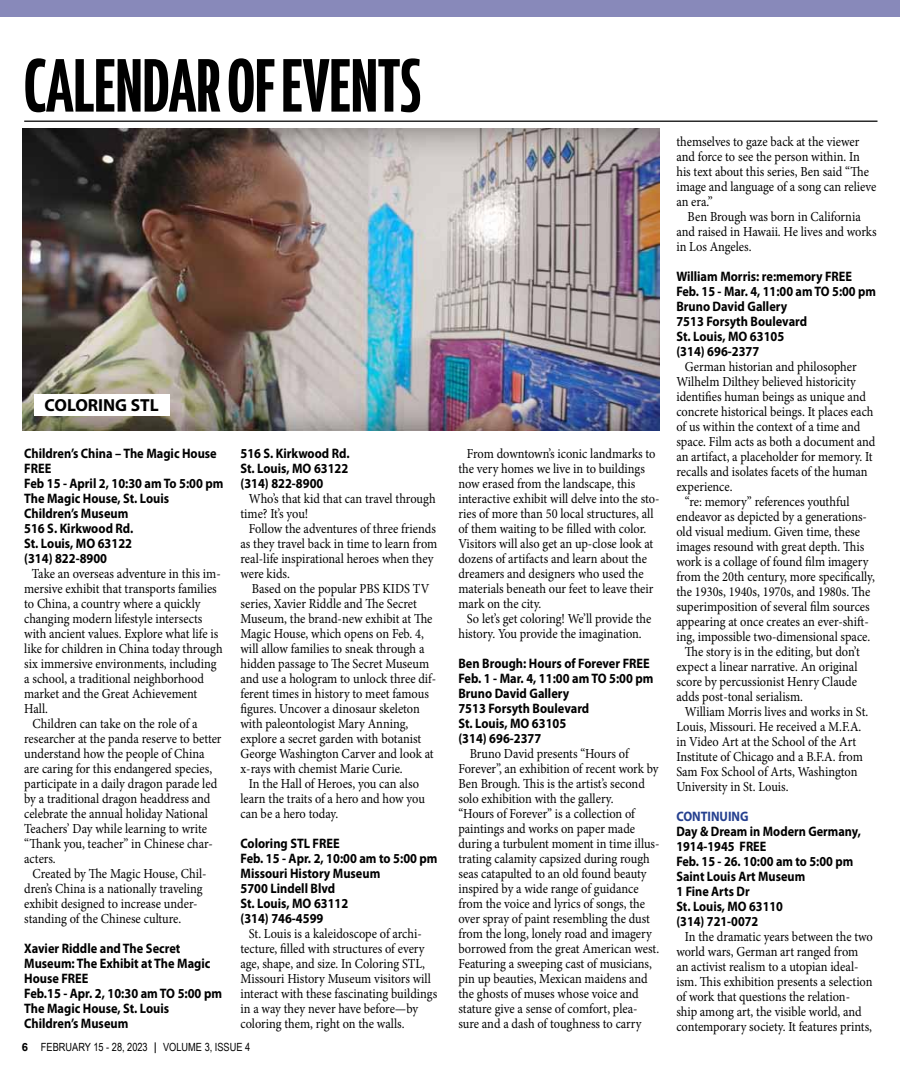
<style>
.page{position:relative;width:900px;height:1080px;background:#fff}
.page>*{position:absolute;margin:0;border:0;box-sizing:border-box;transform-origin:0 0}
.t1{font:500 extra-condensed 75px "Coegit W01";color:#000}
.t2{font:700 17.5px "Myriad Pro";color:#000}
.t3{font:13.75px/15px "Minion Pro";color:#000;scale:.9 1}
.t4{font:700 13.75px/15px "Myriad Pro";color:#000;scale:.9 1}
.t5{font:700 13.75px/15px "Myriad Pro";color:#000;scale:.89 1}
.t6{font:700 13.75px "Myriad Pro";color:#25408f;scale:.9 1}
.t7{font:11.25px "Arial Narrow";color:#000}
.s1{font-family:"Arial";font-weight:700}
.s2{font-family:"Verdana"}
</style>
<div class="page">
<hr style="left:24px;top:121px;width:854px;height:1px;background:#000">
<div style="left:0;top:0;width:900px;height:17px;background:#8889ba"></div>
<img style="left:22px;top:129px;width:638px;height:301px">
<div style="left:34px;top:394px;width:136px;height:21px;background:#fff"></div>
<h1 class="t1" style="left:24px;top:45px;width:398px">CALENDAR OF EVENTS</h1>
<p class="t2" style="left:45px;top:394px;width:116px">COLORING STL</p>
<p class="t4" style="left:24px;top:445px;width:223px">Children’s China – The Magic House<br>FREE<br>Feb 15 - April 2, 10:30 am To 5:00 pm<br>The Magic House, St. Louis<br>Children’s Museum<br>516 S. Kirkwood Rd.<br>St. Louis, MO 63122<br>(314) 822-8900</p>
<p class="t3" style="left:32px;top:566px;width:212px">Take an overseas adventure in this im-</p>
<p class="t3" style="left:24px;top:581px;width:216px">mersive exhibit that transports families</p>
<p class="t3" style="left:24px;top:596px;width:197px">to China, a country where a quickly</p>
<p class="t3" style="left:24px;top:611px;width:199px">changing modern lifestyle intersects</p>
<p class="t3" style="left:24px;top:626px;width:217px">with ancient values. Explore what life is</p>
<p class="t3" style="left:24px;top:641px;width:222px">like for children in China today through</p>
<p class="t3" style="left:24px;top:656px;width:215px">six immersive environments, including</p>
<p class="t3" style="left:24px;top:671px;width:201px">a school, a traditional neighborhood</p>
<p class="t3" style="left:24px;top:686px;width:194px">market and the Great Achievement</p>
<p class="t3" style="left:24px;top:701px;width:28px">Hall.</p>
<p class="t3" style="left:33px;top:716px;width:185px">Children can take on the role of a</p>
<p class="t3" style="left:24px;top:731px;width:221px">researcher at the panda reserve to better</p>
<p class="t3" style="left:24px;top:746px;width:202px">understand how the people of China</p>
<p class="t3" style="left:24px;top:761px;width:210px">are caring for this endangered species,</p>
<p class="t3" style="left:24px;top:776px;width:216px">participate in a daily dragon parade led</p>
<p class="t3" style="left:24px;top:791px;width:208px">by a traditional dragon headdress and</p>
<p class="t3" style="left:24px;top:806px;width:206px">celebrate the annual holiday National</p>
<p class="t3" style="left:24px;top:821px;width:205px">Teachers’ Day while learning to write</p>
<p class="t3" style="left:24px;top:836px;width:211px">“Thank you, teacher” in Chinese char-</p>
<p class="t3" style="left:24px;top:851px;width:37px">acters.</p>
<p class="t3" style="left:33px;top:866px;width:195px">Created by The Magic House, Chil-</p>
<p class="t3" style="left:24px;top:881px;width:200px">dren’s China is a nationally traveling</p>
<p class="t3" style="left:24px;top:896px;width:194px">exhibit designed to increase under-</p>
<p class="t3" style="left:24px;top:911px;width:176px">standing of the Chinese culture.</p>
<p class="t4" style="left:24px;top:940px;width:221px">Xavier Riddle and The Secret<br>Museum: The Exhibit at The Magic<br>House FREE<br>Feb.15 - Apr. 2, 10:30 am TO 5:00 pm<br>The Magic House, St. Louis<br>Children’s Museum</p>
<p class="t4" style="left:240px;top:445px;width:123px;text-align:justify">516 S. Kirkwood Rd.<br>St. Louis, MO 63122 (314) 822-8900</p>
<p class="t3" style="left:240px;top:491px;width:218px;text-indent:8px">Who’s that kid that can travel through time? It’s you!</p>
<p class="t3" style="left:240px;top:521px;width:220px;text-indent:8px">Follow the adventures of three friends as they travel back in time to learn from real-life inspirational heroes when they were kids.</p>
<p class="t3" style="left:240px;top:581px;width:219px;text-indent:11px">Based on the popular PBS KIDS TV series, Xavier Riddle and The Secret Museum, the brand-new exhibit at The Magic House, which opens on Feb. 4, will allow families to sneak through a hidden passage to The Secret Museum and use a hologram to unlock three dif&shy;ferent times in history to meet famous figures. Uncover a dinosaur skeleton with paleontologist Mary Anning, explore a secret garden with botanist George Washington Carver and look at x-rays with chemist Marie Curie.</p>
<p class="t3" style="left:240px;top:776px;width:206px;text-indent:8px">In the Hall of Heroes, you can also learn the traits of a hero and how you can be a hero today.</p>
<p class="t4" style="left:240px;top:835px;width:221px">Coloring STL FREE<br>Feb. 15 - Apr. 2, 10:00 am to 5:00 pm<br>Missouri History Museum<br>5700 Lindell Blvd<br>St. Louis, MO 63112<br>(314) 746-4599</p>
<p class="t3" style="left:240px;top:926px;width:220px;text-indent:8px">St. Louis is a kaleidoscope of archi&shy;tecture, filled with structures of every age, shape, and size. In Coloring STL, Missouri History Museum visitors will interact with these fascinating buildings in a way they never have before—by coloring them, right on the walls.</p>
<p class="t7" style="left:22px;top:1039px;width:230px"><span class="s1">6</span> FEBRUARY 15 - 28, 2023 <span class="s2">|</span> VOLUME 3, ISSUE 4</p>
<p class="t3" style="left:458px;top:446px;width:225px;text-indent:8px">From downtown’s iconic landmarks to the very homes we live in to buildings now erased from the landscape, this interactive exhibit will delve into the sto&shy;ries of more than 50 local structures, all of them waiting to be filled with color.<br>Visitors will also get an up-close look at dozens of artifacts and learn about the dreamers and designers who used the materials beneath our feet to leave their mark on the city.</p>
<p class="t3" style="left:458px;top:611px;width:216px;text-indent:8px">So let’s get coloring! We’ll provide the history. You provide the imagination.</p>
<p class="t4" style="left:458px;top:655px;width:218px">Ben Brough: Hours of Forever FREE<br>Feb. 1 - Mar. 4, 11:00 am TO 5:00 pm<br>Bruno David Gallery<br>7513 Forsyth Boulevard<br>St. Louis, MO 63105<br>(314) 696-2377</p>
<p class="t3" style="left:458px;top:746px;width:225px;text-indent:11px">Bruno David presents “Hours of Forever”, an exhibition of recent work by Ben Brough. This is the artist’s second solo exhibition with the gallery.<br>“Hours of Forever” is a collection of paintings and works on paper made during a turbulent moment in time illus&shy;trating calamity capsized during rough seas catapulted to an old found beauty inspired by a wide range of guidance from the voice and lyrics of songs, the over spray of paint resembling the dust from the long, lonely road and imagery borrowed from the great American west.<br>Featuring a sweeping cast of musicians, pin up beauties, Mexican maidens and the ghosts of muses whose voice and stature give a sense of comfort, plea&shy;sure and a dash of toughness to carry</p>
<p class="t3" style="left:676px;top:134px;width:224px">themselves to gaze back at the viewer and force to see the person within. In his text about this series, Ben said “The image and language of a song can relieve an era.”</p>
<p class="t3" style="left:676px;top:209px;width:224px;text-indent:11px">Ben Brough was born in California and raised in Hawaii. He lives and works in Los Angeles.</p>
<p class="t4" style="left:676px;top:269px;width:223px">William Morris: re:memory FREE<br>Feb. 15 - Mar. 4, 11:00 am TO 5:00 pm<br>Bruno David Gallery<br>7513 Forsyth Boulevard<br>St. Louis, MO 63105<br>(314) 696-2377</p>
<p class="t3" style="left:685px;top:359px;width:192px">German historian and philosopher</p>
<p class="t3" style="left:676px;top:374px;width:201px">Wilhelm Dilthey believed historicity</p>
<p class="t3" style="left:676px;top:389px;width:212px">identifies human beings as unique and</p>
<p class="t3" style="left:676px;top:404px;width:220px">concrete historical beings. It places each</p>
<p class="t3" style="left:676px;top:419px;width:206px">of us within the context of a time and</p>
<p class="t3" style="left:676px;top:434px;width:223px">space. Film acts as both a document and</p>
<p class="t3" style="left:676px;top:449px;width:220px">an artifact, a placeholder for memory. It</p>
<p class="t3" style="left:676px;top:464px;width:214px">recalls and isolates facets of the human</p>
<p class="t3" style="left:676px;top:479px;width:64px">experience.</p>
<p class="t3" style="left:685px;top:494px;width:185px">“re: memory” references youthful</p>
<p class="t3" style="left:676px;top:509px;width:213px">endeavor as depicted by a generations-</p>
<p class="t3" style="left:676px;top:524px;width:206px">old visual medium. Given time, these</p>
<p class="t3" style="left:676px;top:539px;width:210px">images resound with great depth. This</p>
<p class="t3" style="left:676px;top:554px;width:215px">work is a collage of found film imagery</p>
<p class="t3" style="left:676px;top:569px;width:222px">from the 20th century, more specifically,</p>
<p class="t3" style="left:676px;top:584px;width:217px">the 1930s, 1940s, 1970s, and 1980s. The</p>
<p class="t3" style="left:676px;top:599px;width:216px">superimposition of several film sources</p>
<p class="t3" style="left:676px;top:614px;width:215px">appearing at once creates an ever-shift-</p>
<p class="t3" style="left:676px;top:629px;width:217px">ing, impossible two-dimensional space.</p>
<p class="t3" style="left:685px;top:644px;width:196px">The story is in the editing, but don’t</p>
<p class="t3" style="left:676px;top:659px;width:203px">expect a linear narrative. An original</p>
<p class="t3" style="left:676px;top:674px;width:202px">score by percussionist Henry Claude</p>
<p class="t3" style="left:676px;top:689px;width:142px">adds post-tonal serialism.</p>
<p class="t3" style="left:685px;top:704px;width:205px">William Morris lives and works in St.</p>
<p class="t3" style="left:676px;top:719px;width:207px">Louis, Missouri. He received a M.F.A.</p>
<p class="t3" style="left:676px;top:734px;width:201px">in Video Art at the School of the Art</p>
<p class="t3" style="left:676px;top:749px;width:209px">Institute of Chicago and a B.F.A. from</p>
<p class="t3" style="left:676px;top:764px;width:203px">Sam Fox School of Arts, Washington</p>
<p class="t3" style="left:676px;top:779px;width:126px">University in St. Louis.</p>
<p class="t6" style="left:676px;top:807px;width:82px">CONTINUING</p>
<p class="t5" style="left:676px;top:823px;width:209px">Day &amp; Dream in Modern Germany,<br>1914-1945 FREE<br>Feb. 15 - 26. 10:00 am to 5:00 pm<br>Saint Louis Art Museum<br>1 Fine Arts Dr<br>St. Louis, MO 63110<br>(314) 721-0072</p>
<p class="t3" style="left:676px;top:929px;width:220px;text-indent:8px">In the dramatic years between the two world wars, German art ranged from an activist realism to a utopian ideal&shy;ism. This exhibition presents a selection of work that questions the relation&shy;ship among art, the visible world, and contemporary society. It features prints,</p>
</div>
